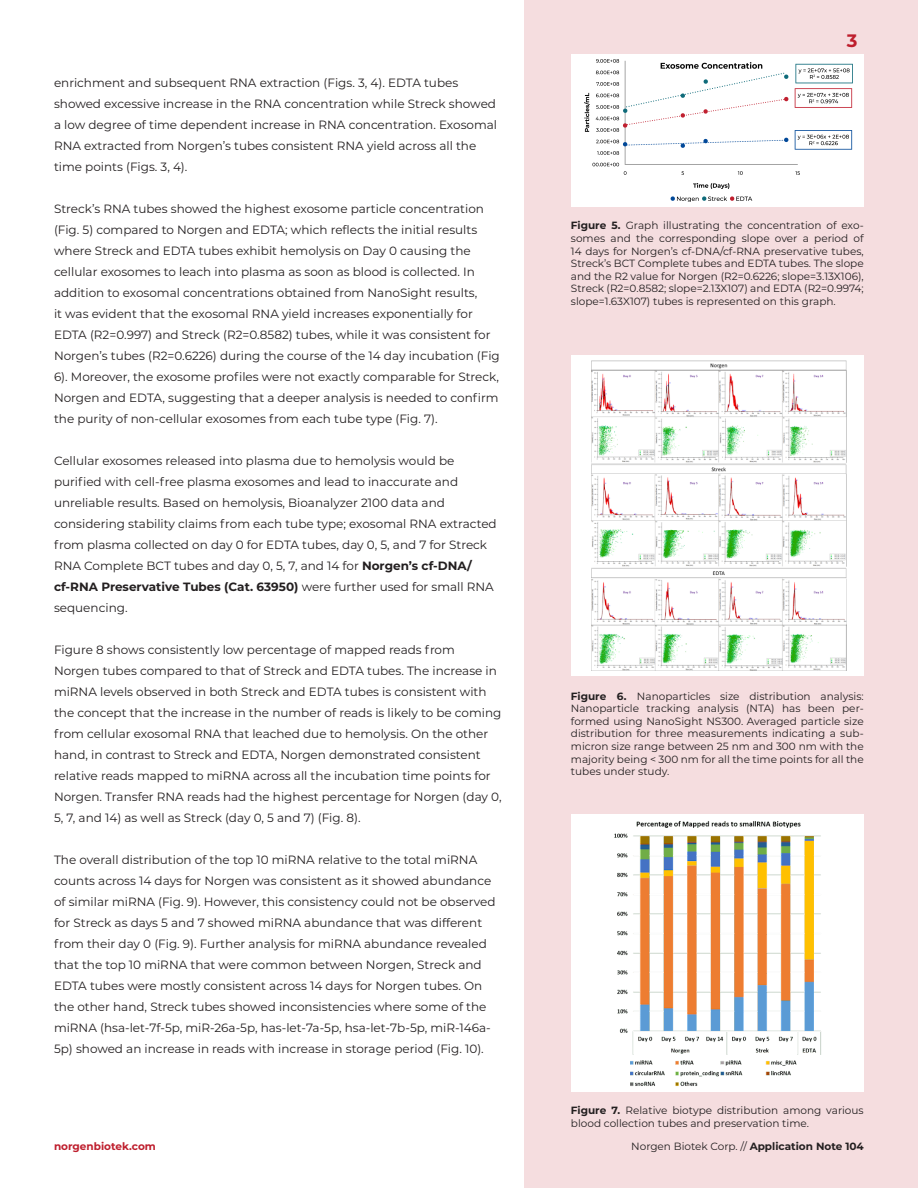
<style>
.page{position:relative;width:918px;height:1188px;background:#fff}
.page>*{position:absolute;margin:0;border:0;box-sizing:border-box;transform-origin:0 0}
.t1{font:700 18px "Montserrat";color:#be1e2d}
.t2{font:12px/21px "Montserrat";color:#231f20}
.t3{font:10.5px/12.6px "Montserrat";color:#231f20;text-align:justify}
.t4{font:700 10.5px "Montserrat";color:#be1e2d}
.s1{font-weight:700}
</style>
<div class="page">
<div style="left:525px;top:0;width:393px;height:1188px;background:#f5dddf"></div>
<hr style="left:0;top:0;width:1px;height:1188px;background:#be1e2d">
<div style="left:571px;top:54px;width:293px;height:153px;background:#fff"></div>
<img style="left:584px;top:60px;width:268px;height:141px">
<div style="left:571px;top:814px;width:293px;height:278px;background:#fff"></div>
<img style="left:614px;top:821px;width:207px;height:265px">
<div style="left:571px;top:355px;width:293px;height:321px;background:#fff"></div>
<img style="left:591px;top:360px;width:255px;height:311px">
<p class="t2" style="left:54px;top:71px;width:445px">enrichment and subsequent RNA extraction (Figs. 3, 4). EDTA tubes showed excessive increase in the RNA concentration while Streck showed a low degree of time dependent increase in RNA concentration. Exosomal RNA extracted from Norgen’s tubes consistent RNA yield across all the time points (Figs. 3, 4).</p>
<p class="t2" style="left:54px;top:197px;width:447px">Streck’s RNA tubes showed the highest exosome particle concentration (Fig. 5) compared to Norgen and EDTA; which reflects the initial results where Streck and EDTA tubes exhibit hemolysis on Day 0 causing the cellular exosomes to leach into plasma as soon as blood is collected. In addition to exosomal concentrations obtained from NanoSight results,<br>it was evident that the exosomal RNA yield increases exponentially for EDTA (R2=0.997) and Streck (R2=0.8582) tubes, while it was consistent for Norgen’s tubes (R2=0.6226) during the course of the 14 day incubation (Fig 6). Moreover, the exosome profiles were not exactly comparable for Streck, Norgen and EDTA, suggesting that a deeper analysis is needed to confirm the purity of non-cellular exosomes from each tube type (Fig. 7).</p>
<p class="t2" style="left:54px;top:449px;width:402px">Cellular exosomes released into plasma due to hemolysis would be</p>
<p class="t2" style="left:54px;top:470px;width:406px">purified with cell-free plasma exosomes and lead to inaccurate and</p>
<p class="t2" style="left:54px;top:491px;width:392px">unreliable results. Based on hemolysis, Bioanalyzer 2100 data and</p>
<p class="t2" style="left:54px;top:512px;width:444px">considering stability claims from each tube type; exosomal RNA extracted from plasma collected on day 0 for EDTA tubes, day 0, 5, and 7 for Streck RNA Complete BCT tubes and day 0, 5, 7, and 14 for <span class="s1">Norgen’s cf-DNA/ cf-RNA Preservative Tubes (Cat. 63950)</span> were further used for small RNA sequencing.</p>
<p class="t2" style="left:54px;top:638px;width:402px">Figure 8 shows consistently low percentage of mapped reads from</p>
<p class="t2" style="left:54px;top:659px;width:449px">Norgen tubes compared to that of Streck and EDTA tubes. The increase in miRNA levels observed in both Streck and EDTA tubes is consistent with the concept that the increase in the number of reads is likely to be coming from cellular exosomal RNA that leached due to hemolysis. On the other hand, in contrast to Streck and EDTA, Norgen demonstrated consistent relative reads mapped to miRNA across all the incubation time points for Norgen. Transfer RNA reads had the highest percentage for Norgen (day 0, 5, 7, and 14) as well as Streck (day 0, 5 and 7) (Fig. 8).</p>
<p class="t2" style="left:54px;top:848px;width:443px">The overall distribution of the top 10 miRNA relative to the total miRNA counts across 14 days for Norgen was consistent as it showed abundance of similar miRNA (Fig. 9). However, this consistency could not be observed for Streck as days 5 and 7 showed miRNA abundance that was different from their day 0 (Fig. 9). Further analysis for miRNA abundance revealed that the top 10 miRNA that were common between Norgen, Streck and EDTA tubes were mostly consistent across 14 days for Norgen tubes. On the other hand, Streck tubes showed inconsistencies where some of the miRNA (hsa-let-7f-5p, miR-26a-5p, has-let-7a-5p, hsa-let-7b-5p, miR-146a-5p) showed an increase in reads with increase in storage period (Fig. 10).</p>
<p class="t1" style="left:847px;top:28px;width:12px">3</p>
<p class="t3" style="left:571px;top:219px;width:294px"><span class="s1">Figure 5.</span> Graph illustrating the concentration of exo&shy;somes and the corresponding slope over a period of 14 days for Norgen’s cf-DNA/cf-RNA preservative tubes, Streck’s BCT Complete tubes and EDTA tubes. The slope and the R2 value for Norgen (R2=0.6226; slope=3.13X106), Streck (R2=0.8582; slope=2.13X107) and EDTA (R2=0.9974; slope=1.63X107) tubes is represented on this graph.</p>
<p class="t3" style="left:571px;top:689px;width:294px"><span class="s1">Figure 6.</span> Nanoparticles size distribution analysis:<br>Nanoparticle tracking analysis (NTA) has been per&shy;formed using NanoSight NS300. Averaged particle size distribution for three measurements indicating a sub&shy;micron size range between 25 nm and 300 nm with the majority being &lt; 300 nm for all the time points for all the tubes under study.</p>
<p class="t3" style="left:571px;top:1104px;width:294px"><span class="s1">Figure 7.</span> Relative biotype distribution among various blood collection tubes and preservation time.</p>
<p class="t4" style="left:54px;top:1139px;width:103px">norgenbiotek.com</p>
<p class="t3" style="left:631px;top:1139px;width:234px">Norgen Biotek Corp. // <span class="s1">Application Note 104</span></p>
</div>
